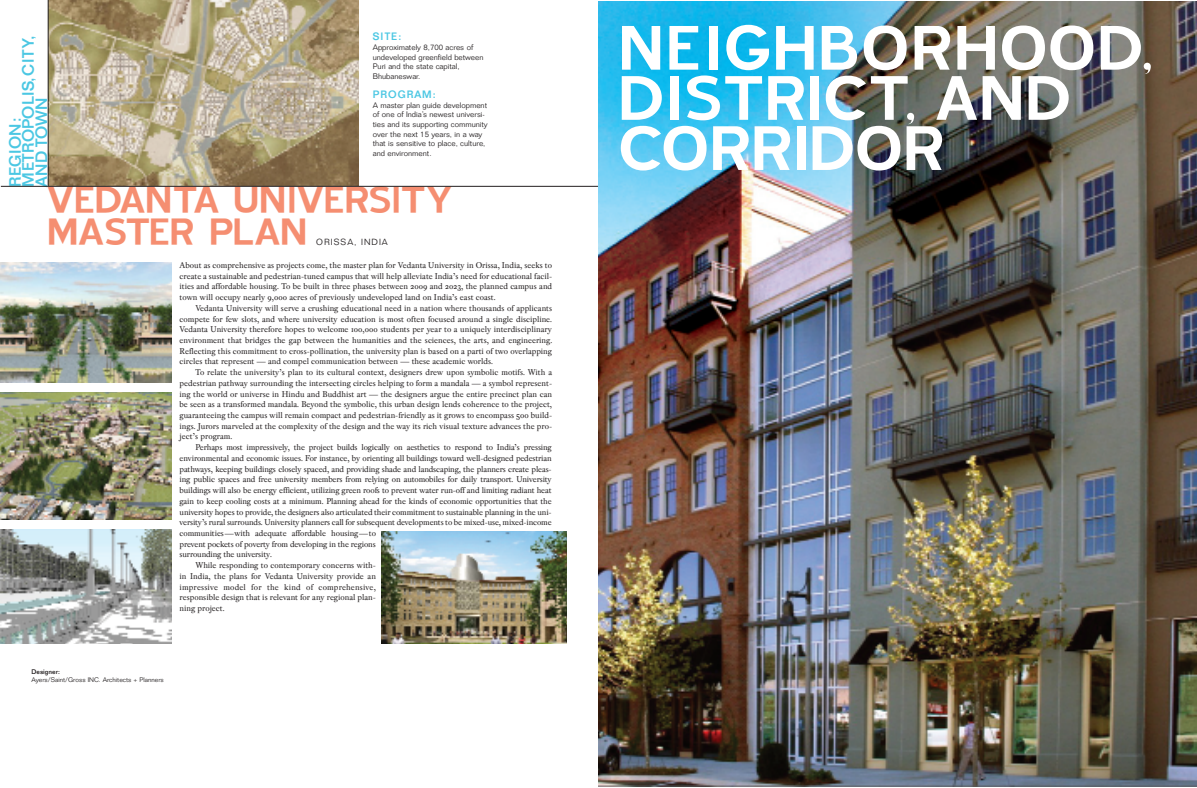
<style>
.page{position:relative;width:1197px;height:788px;background:#fff}
.page>*{position:absolute;margin:0;border:0;box-sizing:border-box;transform-origin:0 0}
.t1{font:78.84px "Blue Highway";letter-spacing:-.06em;color:#fff}
.t2{font:47.25px "Blue Highway";letter-spacing:-.075em;color:#f58e71}
.t3{font:500 16.1px/13.2px "Folio";letter-spacing:.02em;color:#4bc7e3}
.t4{font:500 10.5px "Folio";letter-spacing:.095em;color:#4bc7e3}
.t5{font:8.92px/10.7px "Pradell";letter-spacing:-.015em;color:#231f20;text-align:justify}
.t6{font:8.92px "Pradell";letter-spacing:.02em;color:#231f20}
.t7{font:300 8.75px "Folio";letter-spacing:.11em;color:#231f20}
.t8{font:300 7.88px/9.6px "Folio";color:#231f20}
.t9{font:300 6.56px "Folio";color:#231f20}
.t10{font:500 6.56px "Folio";color:#231f20}
.s1{font-size:63.35px}
</style>
<div class="page">
<img style="left:49px;top:1px;width:309px;height:185px">
<hr style="left:48px;top:0;width:1px;height:186px;background:#231f20">
<img style="left:1px;top:262px;width:170px;height:120px">
<img style="left:1px;top:392px;width:171px;height:127px">
<img style="left:1px;top:529px;width:171px;height:114px">
<img style="left:382px;top:531px;width:185px;height:112px">
<hr style="left:1px;top:186px;width:599px;height:1px;background:#231f20">
<img style="left:598px;top:1px;width:599px;height:785px">
<h3 class="t3" style="left:8px;top:187px;width:153px;rotate:-90deg">REGION:<br>METROPOLIS,CITY,<br>AND TOWN</h3>
<h1 class="t1" style="left:616px;top:8px;width:541px">NEIGHBORHOOD<span class="s1">,</span></h1>
<p class="t4" style="left:373px;top:30px;width:30px">SITE:</p>
<p class="t8" style="left:373px;top:42px;width:112px">Approximately 8,700 acres of undeveloped greenfield between<br>Puri and the state capital,<br>Bhubaneswar.</p>
<p class="t4" style="left:373px;top:88px;width:64px">PROGRAM:</p>
<p class="t8" style="left:373px;top:100px;width:116px">A master plan guide development of one of India’s newest universi&shy;ties and its supporting community over the next 15 years, in a way that is sensitive to place, culture, and environment.</p>
<h1 class="t1" style="left:616px;top:58px;width:459px">DISTRICT<span class="s1">,</span> AND</h1>
<h1 class="t1" style="left:616px;top:109px;width:333px">CORRIDOR</h1>
<h2 class="t2" style="left:45px;top:176px;width:410px">VEDANTA UNIVERSITY</h2>
<h2 class="t2" style="left:45px;top:208px;width:266px">MASTER PLAN</h2>
<p class="t7" style="left:316px;top:236px;width:73px">ORISSA, INDIA</p>
<p class="t5" style="left:180px;top:260px;width:374px">About as comprehensive as projects come, the master plan for Vedanta University in Orissa, India, seeks to create a sustainable and pedestrian-tuned campus that will help alleviate India’s need for educational facil&shy;ities and affordable housing. To be built in three phases between 2009 and 2023, the planned campus and town will occupy nearly 9,000 acres of previously undeveloped land on India’s east coast.</p>
<p class="t5" style="left:180px;top:302px;width:374px;text-indent:16px">Vedanta University will serve a crushing educational need in a nation where thousands of applicants compete for few slots, and where university education is most often focused around a single discipline.<br>Vedanta University therefore hopes to welcome 100,000 students per year to a uniquely interdisciplinary environment that bridges the gap between the humanities and the sciences, the arts, and engineering.<br>Reflecting this commitment to cross-pollination, the university plan is based on a parti of two overlapping circles that represent — and compel communication between — these academic worlds.</p>
<p class="t5" style="left:180px;top:367px;width:374px;text-indent:16px">To relate the university’s plan to its cultural context, designers drew upon symbolic motifs. With a pedestrian pathway surrounding the intersecting circles helping to form a mandala — a symbol represent&shy;ing the world or universe in Hindu and Buddhist art — the designers argue the entire precinct plan can be seen as a transformed mandala. Beyond the symbolic, this urban design lends coherence to the project, guaranteeing the campus will remain compact and pedestrian-friendly as it grows to encompass 500 build&shy;ings. Jurors marveled at the complexity of the design and the way its rich visual texture advances the pro&shy;ject’s program.</p>
<p class="t5" style="left:195px;top:442px;width:358px">Perhaps most impressively, the project builds logically on aesthetics to respond to India’s pressing</p>
<p class="t5" style="left:180px;top:452px;width:374px">environmental and economic issues. For instance, by orienting all buildings toward well-designed pedestrian</p>
<p class="t5" style="left:180px;top:463px;width:374px">pathways, keeping buildings closely spaced, and providing shade and landscaping, the planners create pleas-</p>
<p class="t5" style="left:180px;top:474px;width:374px">ing public spaces and free university members from relying on automobiles for daily transport. University</p>
<p class="t5" style="left:180px;top:485px;width:374px">buildings will also be energy efficient, utilizing green roofs to prevent water run-off and limiting radiant heat</p>
<p class="t5" style="left:180px;top:495px;width:374px">gain to keep cooling costs at a minimum. Planning ahead for the kinds of economic opportunities that the</p>
<p class="t5" style="left:180px;top:506px;width:374px">university hopes to provide, the designers also articulated their commitment to sustainable planning in the uni-</p>
<p class="t5" style="left:180px;top:517px;width:374px">versity’s rural surrounds. University planners call for subsequent developments to be mixed-use, mixed-income</p>
<p class="t5" style="left:180px;top:528px;width:198px">communities—with adequate affordable housing—to</p>
<p class="t5" style="left:180px;top:538px;width:198px">prevent pockets of poverty from developing in the regions</p>
<p class="t5" style="left:180px;top:549px;width:94px">surrounding the university.</p>
<p class="t5" style="left:195px;top:560px;width:182px">While responding to contemporary concerns with-</p>
<p class="t5" style="left:180px;top:570px;width:198px">in India, the plans for Vedanta University provide an</p>
<p class="t6" style="left:180px;top:581px;width:198px">impressive model for the kind of comprehensive,</p>
<p class="t5" style="left:180px;top:592px;width:198px">responsible design that is relevant for any regional plan-</p>
<p class="t5" style="left:180px;top:603px;width:46px">ning project.</p>
<p class="t10" style="left:32px;top:668px;width:30px">Designer:</p>
<p class="t9" style="left:32px;top:676px;width:134px">Ayers/Saint/Gross INC. Architects + Planners</p>
</div>
